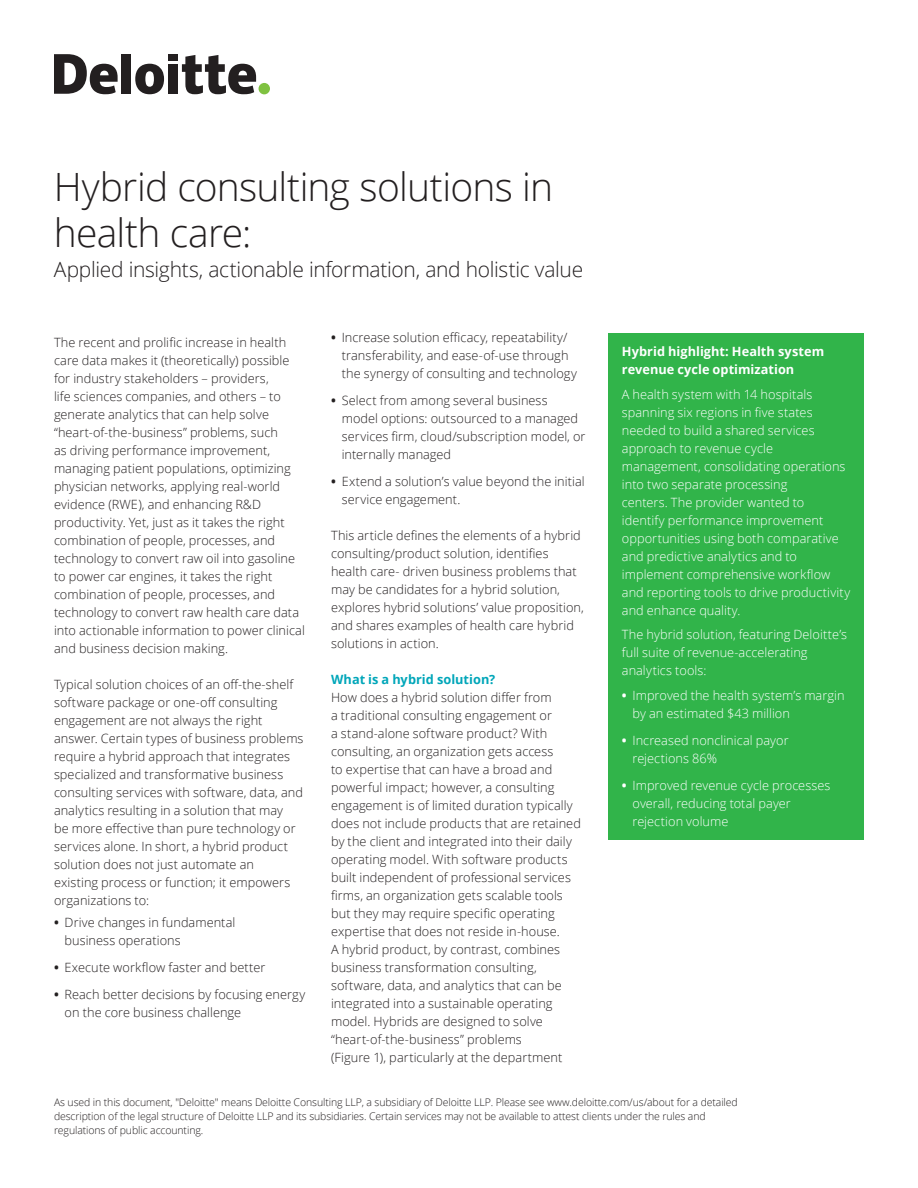
<style>
.page{position:relative;width:918px;height:1188px;background:#fff}
.page>*{position:absolute;margin:0;border:0;box-sizing:border-box;transform-origin:0 0}
.Story_heading_light{font:300 39px/46.8px "Open Sans";letter-spacing:-.02em;color:#231f20}
.Story_heading_light-2{font:300 21px "Open Sans";letter-spacing:-.015em;color:#231f20}
.Body_copy__8_5_12pt{font:300 12.75px/18px "Open Sans";letter-spacing:.005em;color:#231f20}
.Body_copy__8_5_12pt-2{font:300 12.75px/18px "Open Sans";letter-spacing:.005em;color:#fff}
.Body_copy__8_5_12pt-3{font:700 12.75px/18px "Open Sans";letter-spacing:.005em;color:#fff}
.Subhead_A__8_5_12pt{font:700 12.75px "Open Sans";color:#00a6b9}
.Disclaimers__7_9_5pt{font:300 10.5px/14.2px "Open Sans";letter-spacing:-.01em;color:#231f20}
.s1{font-weight:700}
</style>
<div class="page">
<div style="left:259px;top:83px;width:11px;height:11px;background:#7fc241;border-radius:50%"></div>
<div style="left:121px;top:54px;width:10px;height:40px;background:#231f20"></div>
<svg style="left:135px;top:64px;width:29px;height:30px"></svg>
<div style="left:168px;top:64px;width:10px;height:30px;background:#231f20"></div>
<div style="left:168px;top:54px;width:10px;height:7px;background:#231f20"></div>
<svg style="left:182px;top:55px;width:74px;height:39px"></svg>
<svg style="left:54px;top:54px;width:64px;height:40px"></svg>
<div style="left:608px;top:333px;width:256px;height:507px;background:#31b44a"></div>
<p class="Story_heading_light" style="left:54px;top:162px;width:501px">Hybrid consulting solutions in health care:</p>
<p class="Story_heading_light-2" style="left:54px;top:255px;width:531px">Applied insights, actionable information, and holistic value</p>
<p class="Body_copy__8_5_12pt" style="left:54px;top:333px;width:252px">The recent and prolific increase in health care data makes it (theoretically) possible for industry stakeholders – providers,<br>life sciences companies, and others – to generate analytics that can help solve “heart-of-the-business” problems, such<br>as driving performance improvement, managing patient populations, optimizing physician networks, applying real-world evidence (RWE), and enhancing R&amp;D productivity. Yet, just as it takes the right combination of people, processes, and technology to convert raw oil into gasoline to power car engines, it takes the right combination of people, processes, and technology to convert raw health care data into actionable information to power clinical and business decision making.</p>
<p class="Body_copy__8_5_12pt" style="left:54px;top:675px;width:251px">Typical solution choices of an off-the-shelf software package or one-off consulting engagement are not always the right answer. Certain types of business problems require a hybrid approach that integrates specialized and transformative business consulting services with software, data, and analytics resulting in a solution that may<br>be more effective than pure technology or services alone. In short, a hybrid product solution does not just automate an<br>existing process or function; it empowers organizations to:</p>
<p class="Body_copy__8_5_12pt" style="left:65px;top:913px;width:172px;text-indent:-11px"><span class="s1">•</span> Drive changes in fundamental business operations</p>
<p class="Body_copy__8_5_12pt" style="left:54px;top:958px;width:213px"><span class="s1">•</span> Execute workflow faster and better</p>
<p class="Body_copy__8_5_12pt" style="left:65px;top:985px;width:242px;text-indent:-11px"><span class="s1">•</span> Reach better decisions by focusing energy on the core business challenge</p>
<p class="Body_copy__8_5_12pt" style="left:342px;top:328px;width:237px;text-indent:-11px"><span class="s1">•</span> Increase solution efficacy, repeatability/ transferability, and ease-of-use through the synergy of consulting and technology</p>
<p class="Body_copy__8_5_12pt" style="left:342px;top:391px;width:245px;text-indent:-11px"><span class="s1">•</span> Select from among several business model options: outsourced to a managed services firm, cloud/subscription model, or internally managed</p>
<p class="Body_copy__8_5_12pt" style="left:342px;top:472px;width:245px;text-indent:-11px"><span class="s1">•</span> Extend a solution’s value beyond the initial service engagement.</p>
<p class="Body_copy__8_5_12pt" style="left:331px;top:526px;width:254px">This article defines the elements of a hybrid consulting/product solution, identifies health care- driven business problems that may be candidates for a hybrid solution, explores hybrid solutions’ value proposition, and shares examples of health care hybrid solutions in action.</p>
<p class="Subhead_A__8_5_12pt" style="left:331px;top:670px;width:166px">What is a hybrid solution?</p>
<p class="Body_copy__8_5_12pt" style="left:331px;top:688px;width:251px">How does a hybrid solution differ from<br>a traditional consulting engagement or<br>a stand-alone software product? With consulting, an organization gets access<br>to expertise that can have a broad and powerful impact; however, a consulting engagement is of limited duration typically does not include products that are retained by the client and integrated into their daily operating model. With software products built independent of professional services firms, an organization gets scalable tools but they may require specific operating expertise that does not reside in-house.</p>
<p class="Body_copy__8_5_12pt" style="left:331px;top:940px;width:233px">A hybrid product, by contrast, combines business transformation consulting, software, data, and analytics that can be integrated into a sustainable operating model. Hybrids are designed to solve “heart-of-the-business” problems (Figure 1), particularly at the department</p>
<p class="Body_copy__8_5_12pt-3" style="left:622px;top:342px;width:204px">Hybrid highlight: Health system revenue cycle optimization</p>
<p class="Body_copy__8_5_12pt-2" style="left:622px;top:385px;width:230px">A health system with 14 hospitals spanning six regions in five states needed to build a shared services approach to revenue cycle management, consolidating operations into two separate processing<br>centers. The provider wanted to identify performance improvement opportunities using both comparative and predictive analytics and to implement comprehensive workflow and reporting tools to drive productivity and enhance quality.</p>
<p class="Body_copy__8_5_12pt-2" style="left:622px;top:625px;width:227px">The hybrid solution, featuring Deloitte’s full suite of revenue-accelerating analytics tools:</p>
<p class="Body_copy__8_5_12pt-2" style="left:633px;top:686px;width:214px;text-indent:-11px"><span class="s1">•</span> Improved the health system’s margin by an estimated $43 million</p>
<p class="Body_copy__8_5_12pt-2" style="left:633px;top:731px;width:158px;text-indent:-11px"><span class="s1">•</span> Increased nonclinical payor rejections 86%</p>
<p class="Body_copy__8_5_12pt-2" style="left:633px;top:776px;width:200px;text-indent:-11px"><span class="s1">•</span> Improved revenue cycle processes overall, reducing total payer rejection volume</p>
<p class="Disclaimers__7_9_5pt" style="left:54px;top:1094px;width:685px">As used in this document, "Deloitte" means Deloitte Consulting LLP, a subsidiary of Deloitte LLP. Please see www.deloitte.com/us/about for a detailed description of the legal structure of Deloitte LLP and its subsidiaries. Certain services may not be available to attest clients under the rules and regulations of public accounting.</p>
</div>
